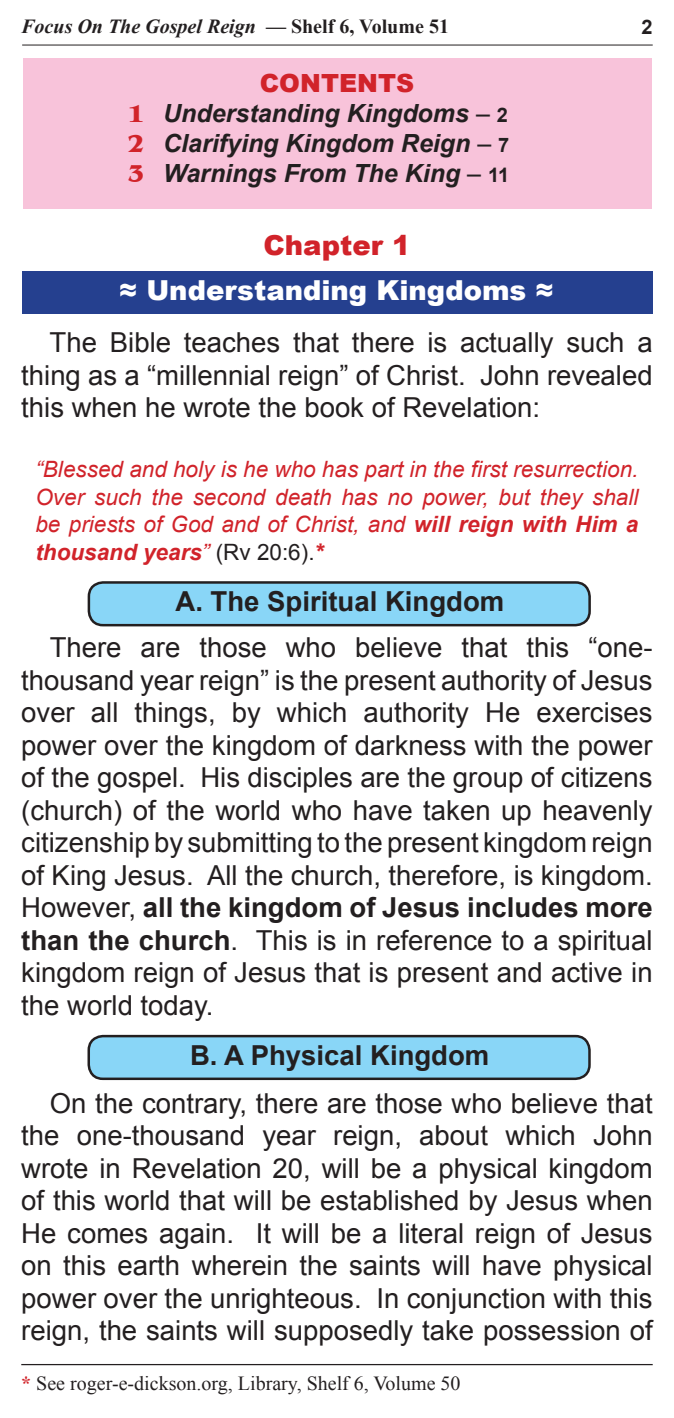
<style>
.page{position:relative;width:674px;height:1418px;background:#fff}
.page>*{position:absolute;margin:0;border:0;box-sizing:border-box;transform-origin:0 0}
.t1{font:27.5px/32.5px "Arial";color:#231f20;text-align:justify}
.t2{font:700 27.5px "Arial";color:#231f20}
.t3{font:900 27.5px "Arial";color:#fff}
.t4{font:900 27.5px "Arial";color:#d1232a}
.t5{font:italic 700 25px/30px "Arial";color:#231f20}
.t6{font:italic 22.5px/27.5px "Arial";color:#d1232a;text-align:justify}
.t7{font:20px "Times New Roman";color:#231f20}
.t8{font:italic 700 20px "Times New Roman";color:#231f20}
.t9{font:700 20px "Arial";color:#231f20}
.s1{font-style:normal}
.s2{font-weight:900;font-style:normal;color:#d1232a}
.s3{font-family:"Benguiat IT Cby BT";font-style:normal;color:#d1232a}
.s4{font-weight:400;font-style:normal}
.s5{font-style:normal;font-size:20px}
.s6{font-weight:700}
.s7{font-style:normal;color:#231f20}
.s8{font-weight:900;font-style:normal}
.s9{font-weight:700;color:#d1232a}
</style>
<div class="page">
<div style="left:23px;top:58px;width:628px;height:151px;background:#f8c3da"></div>
<hr style="left:22px;top:45px;width:630px;height:1px;background:#231f20">
<div style="left:22px;top:272px;width:630px;height:42px;background:#25408f"></div>
<svg style="left:87px;top:581px;width:504px;height:44px;background:#81c6e3"></svg>
<svg style="left:87px;top:1034px;width:504px;height:44px;background:#84c9e7"></svg>
<hr style="left:21px;top:1363px;width:631px;height:2px;background:#231f20">
<p class="t8" style="left:21px;top:12px;width:429px">Focus On The Gospel Reign — <span class="s1">Shelf 6, Volume 51</span></p>
<p class="t9" style="left:641px;top:13px;width:13px">2</p>
<p class="t5" style="left:128px;top:69px;width:383px;text-indent:132px"><span class="s2">CONTENTS<br></span><span class="s3">1</span> Understanding Kingdoms <span class="s4">–</span> <span class="s5">2<br></span><span class="s3">2</span> Clarifying Kingdom Reign <span class="s4">–</span> <span class="s5">7<br></span><span class="s3">3</span> Warnings From The King <span class="s4">–</span> <span class="s5">11</span></p>
<p class="t4" style="left:263px;top:225px;width:148px">Chapter 1</p>
<p class="t3" style="left:119px;top:270px;width:436px">≈ Understanding Kingdoms ≈</p>
<p class="t1" style="left:21px;top:326px;width:632px;text-indent:28px">The Bible teaches that there is actually such a thing as a “millennial reign” of Christ. John revealed this when he wrote the book of Revelation:</p>
<p class="t6" style="left:35px;top:456px;width:604px">“Blessed and holy is he who has part in the first resurrection.<br>Over such the second death has no power, but they shall be priests of God and of Christ, and <span class="s6">will reign with Him a thousand years</span>” <span class="s7">(Rv 20:6).</span><span class="s8">*</span></p>
<p class="t2" style="left:175px;top:582px;width:330px">A. The Spiritual Kingdom</p>
<p class="t1" style="left:21px;top:631px;width:632px;text-indent:28px">There are those who believe that this “one&shy;thousand year reign” is the present authority of Jesus over all things, by which authority He exercises power over the kingdom of darkness with the power of the gospel. His disciples are the group of citizens (church) of the world who have taken up heavenly citizenship by submitting to the present kingdom reign of King Jesus. All the church, therefore, is kingdom.<br>However, <span class="s6">all the kingdom of Jesus includes more than the church</span>. This is in reference to a spiritual kingdom reign of Jesus that is present and active in the world today.</p>
<p class="t2" style="left:190px;top:1035px;width:300px">B. A Physical Kingdom</p>
<p class="t1" style="left:21px;top:1086px;width:632px;text-indent:28px">On the contrary, there are those who believe that the one-thousand year reign, about which John wrote in Revelation 20, will be a physical kingdom of this world that will be established by Jesus when He comes again. It will be a literal reign of Jesus on this earth wherein the saints will have physical power over the unrighteous. In conjunction with this reign, the saints will supposedly take possession of</p>
<p class="t7" style="left:21px;top:1368px;width:440px"><span class="s9">*</span> See roger-e-dickson.org, Library, Shelf 6, Volume 50</p>
</div>
